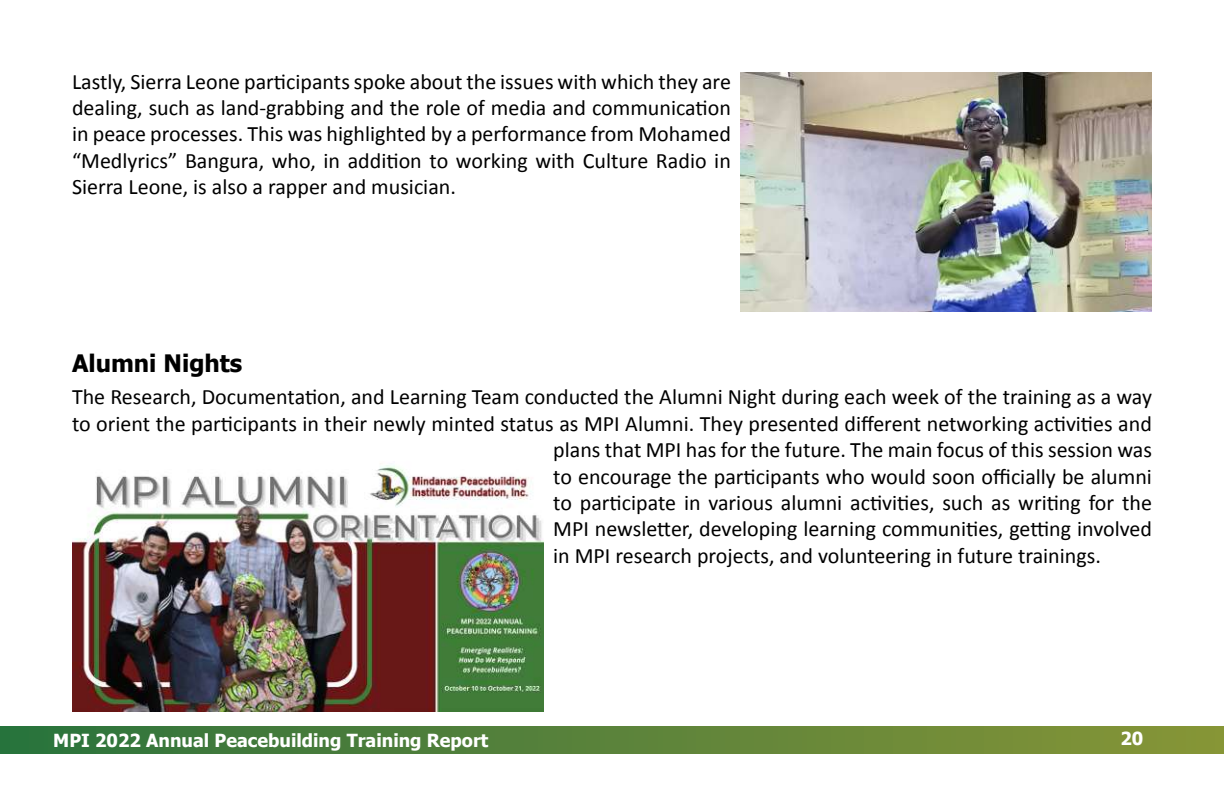
<style>
.page{position:relative;width:1224px;height:792px;background:#fff}
.page>*{position:absolute;margin:0;border:0;box-sizing:border-box;transform-origin:0 0}
.t1{font:700 24px "Tahoma";color:#000}
.t2{font:22px/26.4px "Calibri";color:#000;text-align:justify}
.t3{font:700 18px "Tahoma";color:#fff}
</style>
<div class="page">
<div style="left:0;top:726px;width:1224px;height:28px;background:linear-gradient(to right,#2c723d,#889537)"></div>
<img style="left:741px;top:72px;width:411px;height:240px">
<img style="left:72px;top:465px;width:471px;height:247px">
<p class="t2" style="left:72px;top:67px;width:660px">Lastly, Sierra Leone participants spoke about the issues with which they are dealing, such as land-grabbing and the role of media and communication in peace processes. This was highlighted by a performance from Mohamed “Medlyrics” Bangura, who, in addition to working with Culture Radio in Sierra Leone, is also a rapper and musician.</p>
<p class="t1" style="left:72px;top:347px;width:172px">Alumni Nights</p>
<p class="t2" style="left:72px;top:383px;width:1082px">The Research, Documentation, and Learning Team conducted the Alumni Night during each week of the training as a way</p>
<p class="t2" style="left:72px;top:410px;width:1081px">to orient the participants in their newly minted status as MPI Alumni. They presented different networking activities and</p>
<p class="t2" style="left:553px;top:436px;width:600px">plans that MPI has for the future. The main focus of this session was</p>
<p class="t2" style="left:553px;top:462px;width:600px">to encourage the participants who would soon officially be alumni</p>
<p class="t2" style="left:553px;top:489px;width:600px">to participate in various alumni activities, such as writing for the</p>
<p class="t2" style="left:553px;top:515px;width:600px">MPI newsletter, developing learning communities, getting involved</p>
<p class="t2" style="left:553px;top:542px;width:549px">in MPI research projects, and volunteering in future trainings.</p>
<p class="t3" style="left:53px;top:728px;width:437px">MPI 2022 Annual Peacebuilding Training Report</p>
<p class="t3" style="left:1120px;top:726px;width:24px">20</p>
</div>
